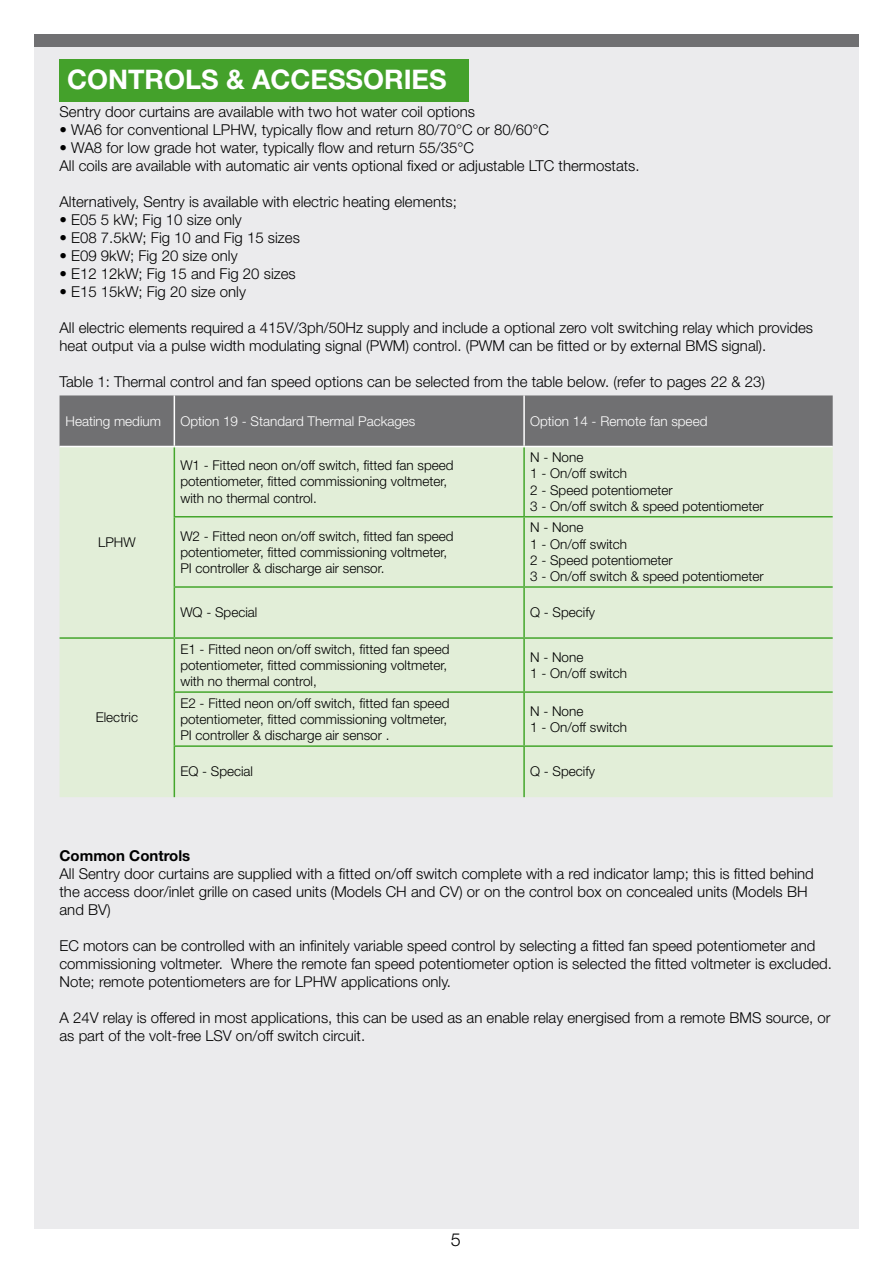
<style>
.page{position:relative;width:893px;height:1263px;background:#fff}
.page>*{position:absolute;margin:0;border:0;box-sizing:border-box;transform-origin:0 0}
.t1{font:700 27px "Helvetica Neue LT Std";color:#fff}
.t2{font:300 18px "Helvetica Neue LT Std";color:#000}
.t3{font:300 15px/18px "Helvetica Neue LT Std";color:#000}
.t4{font:700 15px "Helvetica Neue LT Std";color:#000}
.t5{font:300 13.5px/16.2px "Helvetica Neue LT Std";color:#000}
.t6{font:300 13.5px "Helvetica Neue LT Std";color:#fff}
</style>
<div class="page">
<div style="left:34px;top:34px;width:825px;height:1195px;background:#ebebed"></div>
<div style="left:34px;top:34px;width:825px;height:13px;background:#707072"></div>
<div style="left:60px;top:60px;width:409px;height:42px;background:#44a12b"></div>
<div style="left:60px;top:395px;width:773px;height:51px;background:#707072"></div>
<div style="left:60px;top:447px;width:773px;height:350px;background:#e2eed8"></div>
<hr style="left:174px;top:447px;width:1px;height:69px;background:#44a62c">
<hr style="left:523px;top:447px;width:2px;height:69px;background:#44a62c">
<hr style="left:174px;top:516px;width:350px;height:1px;background:#44a62c">
<hr style="left:174px;top:517px;width:1px;height:69px;background:#44a62c">
<hr style="left:524px;top:516px;width:309px;height:1px;background:#44a62c">
<hr style="left:523px;top:517px;width:2px;height:69px;background:#44a62c">
<hr style="left:174px;top:586px;width:350px;height:2px;background:#44a62c">
<hr style="left:174px;top:588px;width:1px;height:49px;background:#44a62c">
<hr style="left:524px;top:586px;width:309px;height:2px;background:#44a62c">
<hr style="left:523px;top:588px;width:2px;height:49px;background:#44a62c">
<hr style="left:60px;top:637px;width:114px;height:2px;background:#44a62c">
<hr style="left:174px;top:637px;width:350px;height:2px;background:#44a62c">
<hr style="left:174px;top:639px;width:1px;height:52px;background:#44a62c">
<hr style="left:524px;top:637px;width:309px;height:2px;background:#44a62c">
<hr style="left:523px;top:639px;width:2px;height:52px;background:#44a62c">
<hr style="left:174px;top:691px;width:350px;height:2px;background:#44a62c">
<hr style="left:174px;top:693px;width:1px;height:52px;background:#44a62c">
<hr style="left:524px;top:691px;width:309px;height:2px;background:#44a62c">
<hr style="left:523px;top:693px;width:2px;height:52px;background:#44a62c">
<hr style="left:174px;top:745px;width:350px;height:2px;background:#44a62c">
<hr style="left:174px;top:747px;width:1px;height:50px;background:#44a62c">
<hr style="left:524px;top:745px;width:309px;height:2px;background:#44a62c">
<hr style="left:523px;top:747px;width:2px;height:50px;background:#44a62c">
<hr style="left:174px;top:395px;width:1px;height:51px;background:#fff">
<hr style="left:523px;top:395px;width:2px;height:51px;background:#fff">
<hr style="left:60px;top:446px;width:114px;height:1px;background:#fff">
<hr style="left:174px;top:446px;width:350px;height:1px;background:#fff">
<hr style="left:524px;top:446px;width:309px;height:1px;background:#fff">
<h1 class="t1" style="left:67px;top:63px;width:381px">CONTROLS &amp; ACCESSORIES</h1>
<p class="t3" style="left:60px;top:102px;width:417px">Sentry door curtains are available with two hot water coil options</p>
<p class="t3" style="left:60px;top:120px;width:491px">• WA6 for conventional LPHW, typically flow and return 80/70°C or 80/60°C</p>
<p class="t3" style="left:60px;top:138px;width:582px">• WA8 for low grade hot water, typically flow and return 55/35°C<br>All coils are available with automatic air vents optional fixed or adjustable LTC thermostats.</p>
<p class="t3" style="left:60px;top:192px;width:399px">Alternatively, Sentry is available with electric heating elements;</p>
<p class="t3" style="left:60px;top:210px;width:184px">• E05 5 kW; Fig 10 size only</p>
<p class="t3" style="left:60px;top:228px;width:242px">• E08 7.5kW; Fig 10 and Fig 15 sizes</p>
<p class="t3" style="left:60px;top:246px;width:180px">• E09 9kW; Fig 20 size only</p>
<p class="t3" style="left:60px;top:264px;width:238px">• E12 12kW; Fig 15 and Fig 20 sizes</p>
<p class="t3" style="left:60px;top:282px;width:188px">• E15 15kW; Fig 20 size only</p>
<p class="t3" style="left:60px;top:318px;width:755px">All electric elements required a 415V/3ph/50Hz supply and include a optional zero volt switching relay which provides heat output via a pulse width modulating signal (PWM) control. (PWM can be fitted or by external BMS signal).</p>
<p class="t3" style="left:60px;top:372px;width:707px">Table 1: Thermal control and fan speed options can be selected from the table below. (refer to pages 22 &amp; 23)</p>
<p class="t6" style="left:66px;top:413px;width:97px">Heating medium</p>
<p class="t6" style="left:180px;top:413px;width:237px">Option 19 - Standard Thermal Packages</p>
<p class="t6" style="left:530px;top:413px;width:179px">Option 14 - Remote fan speed</p>
<p class="t5" style="left:98px;top:534px;width:39px">LPHW</p>
<p class="t5" style="left:96px;top:709px;width:44px">Electric</p>
<p class="t5" style="left:180px;top:457px;width:275px">W1 - Fitted neon on/off switch, fitted fan speed potentiometer, fitted commissioning voltmeter, with no thermal control.</p>
<p class="t5" style="left:530px;top:449px;width:235px">N - None<br>1 - On/off switch<br>2 - Speed potentiometer<br>3 - On/off switch &amp; speed potentiometer</p>
<p class="t5" style="left:180px;top:527px;width:275px">W2 - Fitted neon on/off switch, fitted fan speed potentiometer, fitted commissioning voltmeter,<br>PI controller &amp; discharge air sensor.</p>
<p class="t5" style="left:530px;top:519px;width:235px">N - None<br>1 - On/off switch<br>2 - Speed potentiometer<br>3 - On/off switch &amp; speed potentiometer</p>
<p class="t5" style="left:180px;top:604px;width:79px">WQ - Special</p>
<p class="t5" style="left:530px;top:604px;width:67px">Q - Specify</p>
<p class="t5" style="left:180px;top:640px;width:271px">E1 - Fitted neon on/off switch, fitted fan speed potentiometer, fitted commissioning voltmeter, with no thermal control,</p>
<p class="t5" style="left:530px;top:649px;width:99px">N - None<br>1 - On/off switch</p>
<p class="t5" style="left:180px;top:694px;width:271px">E2 - Fitted neon on/off switch, fitted fan speed potentiometer, fitted commissioning voltmeter,<br>PI controller &amp; discharge air sensor .</p>
<p class="t5" style="left:530px;top:703px;width:99px">N - None<br>1 - On/off switch</p>
<p class="t5" style="left:180px;top:763px;width:74px">EQ - Special</p>
<p class="t5" style="left:530px;top:763px;width:67px">Q - Specify</p>
<p class="t4" style="left:60px;top:846px;width:132px">Common Controls</p>
<p class="t3" style="left:60px;top:864px;width:756px">All Sentry door curtains are supplied with a fitted on/off switch complete with a red indicator lamp; this is fitted behind the access door/inlet grille on cased units (Models CH and CV) or on the control box on concealed units (Models BH and BV)</p>
<p class="t3" style="left:60px;top:936px;width:774px">EC motors can be controlled with an infinitely variable speed control by selecting a fitted fan speed potentiometer and commissioning voltmeter. Where the remote fan speed potentiometer option is selected the fitted voltmeter is excluded.<br>Note; remote potentiometers are for LPHW applications only.</p>
<p class="t3" style="left:60px;top:1008px;width:773px">A 24V relay is offered in most applications, this can be used as an enable relay energised from a remote BMS source, or as part of the volt-free LSV on/off switch circuit.</p>
<p class="t2" style="left:451px;top:1229px;width:12px">5</p>
</div>
